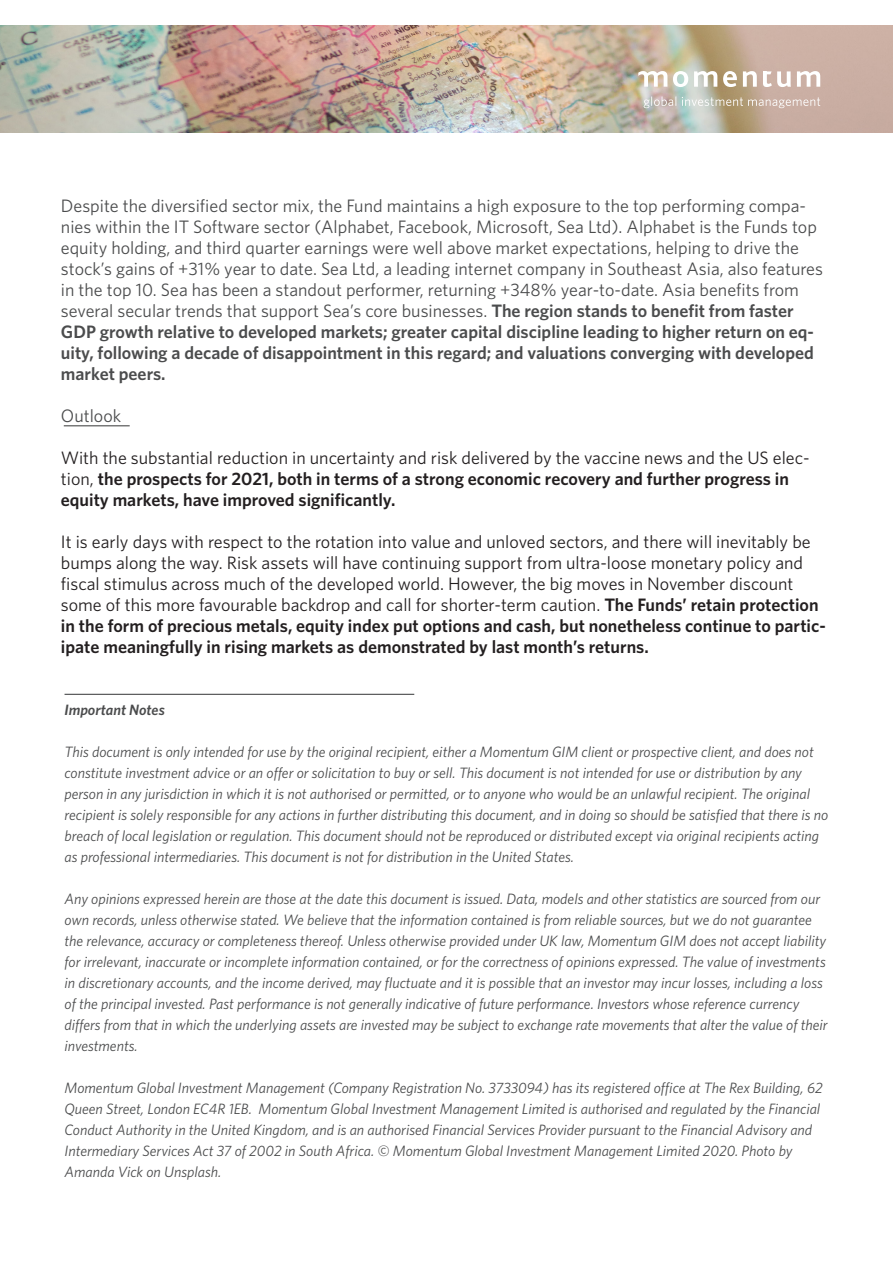
<style>
.page{position:relative;width:893px;height:1263px;background:#fff}
.page>*{position:absolute;margin:0;border:0;box-sizing:border-box;transform-origin:0 0}
.t1{font:18px/21px "Whitney";color:#4b4c4d}
.t2{font:18px/21px "Whitney";color:#231f20}
.t3{font:600 18px/21px "Whitney";color:#231f20}
.Main_Copy{font:italic 15px/21px "Whitney";color:#4b4c4d}
.t4{font:italic 600 15px "Whitney";color:#4b4c4d}
.s1{font-weight:600}
.s2{font-weight:400}
</style>
<div class="page">
<img style="left:0;top:26px;width:893px;height:107px">
<svg style="left:644px;top:96px;width:32px;height:12px"></svg>
<svg style="left:682px;top:97px;width:138px;height:11px;background:#cabdae"></svg>
<svg style="left:673px;top:71px;width:147px;height:16px"></svg>
<svg style="left:638px;top:71px;width:29px;height:16px"></svg>
<hr style="left:64px;top:425px;width:66px;height:1px;background:#4b4c4d">
<hr style="left:65px;top:694px;width:349px;height:1px;background:#4b4c4d">
<p class="t1" style="left:61px;top:195px;width:763px">Despite the diversified sector mix, the Fund maintains a high exposure to the top performing compa&shy;nies within the IT Software sector (Alphabet, Facebook, Microsoft, Sea Ltd). Alphabet is the Funds top equity holding, and third quarter earnings were well above market expectations, helping to drive the stock’s gains of +31% year to date. Sea Ltd, a leading internet company in Southeast Asia, also features in the top 10. Sea has been a standout performer, returning +348% year-to-date. Asia benefits from several secular trends that support Sea’s core businesses. <span class="s1">The region stands to benefit from faster GDP growth relative to developed markets; greater capital discipline leading to higher return on eq&shy;uity, following a decade of disappointment in this regard; and valuations converging with developed market peers.</span></p>
<p class="t1" style="left:61px;top:405px;width:62px">Outlook</p>
<p class="t3" style="left:61px;top:447px;width:750px"><span class="s2">With the substantial reduction in uncertainty and risk delivered by the vaccine news and the US elec&shy;tion,</span> the prospects for 2021, both in terms of a strong economic recovery and further progress in equity markets, have improved significantly.</p>
<p class="t2" style="left:61px;top:531px;width:766px">It is early days with respect to the rotation into value and unloved sectors, and there will inevitably be bumps along the way. Risk assets will have continuing support from ultra-loose monetary policy and fiscal stimulus across much of the developed world. However, the big moves in November discount some of this more favourable backdrop and call for shorter-term caution. <span class="s1">The Funds’ retain protection in the form of precious metals, equity index put options and cash, but nonetheless continue to partic&shy;ipate meaningfully in rising markets as demonstrated by last month’s returns.</span></p>
<p class="t4" style="left:65px;top:700px;width:102px">Important Notes</p>
<p class="Main_Copy" style="left:65px;top:741px;width:765px">This document is only intended for use by the original recipient, either a Momentum GIM client or prospective client, and does not constitute investment advice or an offer or solicitation to buy or sell. This document is not intended for use or distribution by any person in any jurisdiction in which it is not authorised or permitted, or to anyone who would be an unlawful recipient. The original recipient is solely responsible for any actions in further distributing this document, and in doing so should be satisfied that there is no breach of local legislation or regulation. This document should not be reproduced or distributed except via original recipients acting as professional intermediaries. This document is not for distribution in the United States.</p>
<p class="Main_Copy" style="left:65px;top:888px;width:765px">Any opinions expressed herein are those at the date this document is issued. Data, models and other statistics are sourced from our own records, unless otherwise stated. We believe that the information contained is from reliable sources, but we do not guarantee the relevance, accuracy or completeness thereof. Unless otherwise provided under UK law, Momentum GIM does not accept liability for irrelevant, inaccurate or incomplete information contained, or for the correctness of opinions expressed. The value of investments in discretionary accounts, and the income derived, may fluctuate and it is possible that an investor may incur losses, including a loss of the principal invested. Past performance is not generally indicative of future performance. Investors whose reference currency differs from that in which the underlying assets are invested may be subject to exchange rate movements that alter the value of their investments.</p>
<p class="Main_Copy" style="left:65px;top:1077px;width:760px">Momentum Global Investment Management (Company Registration No. 3733094) has its registered office at The Rex Building, 62<br>Queen Street, London EC4R 1EB. Momentum Global Investment Management Limited is authorised and regulated by the Financial Conduct Authority in the United Kingdom, and is an authorised Financial Services Provider pursuant to the Financial Advisory and Intermediary Services Act 37 of 2002 in South Africa. © Momentum Global Investment Management Limited 2020. Photo by Amanda Vick on Unsplash.</p>
</div>
